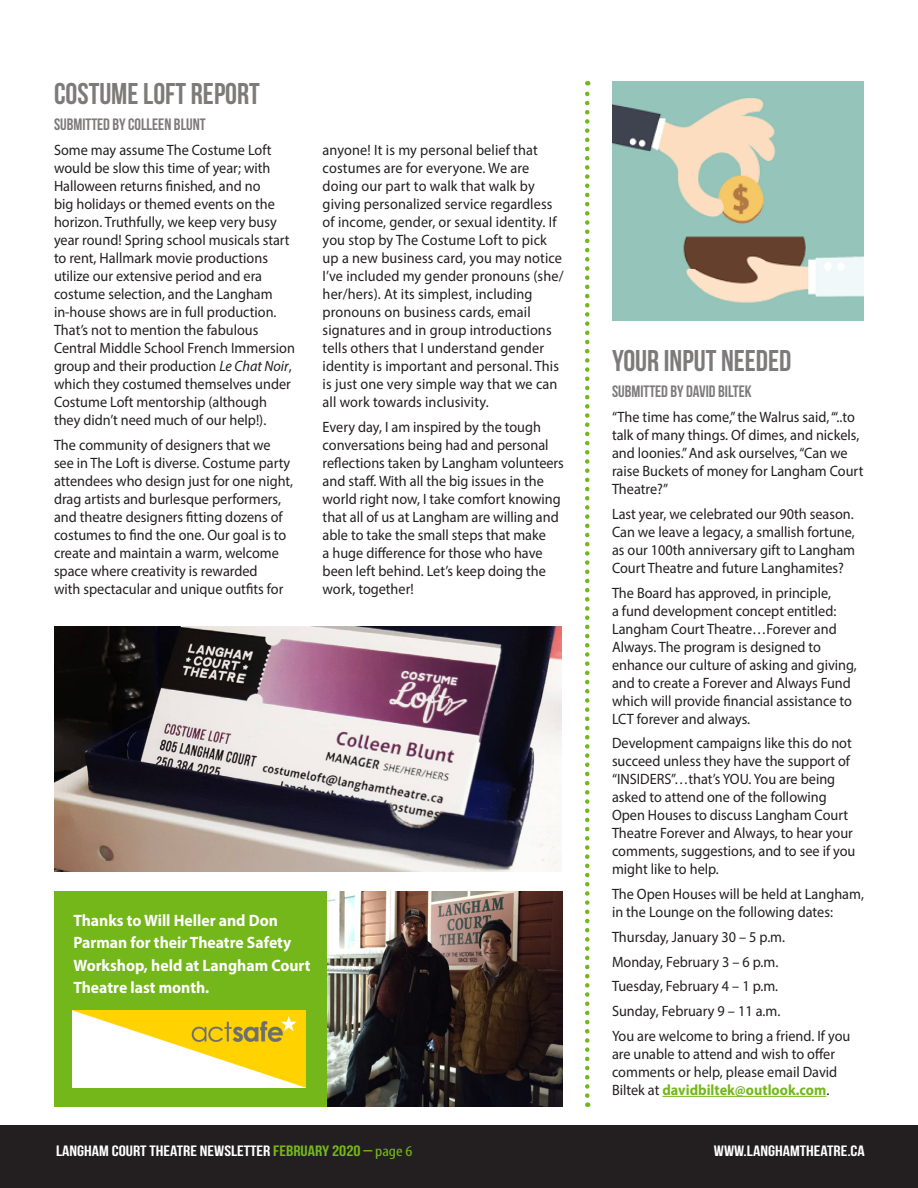
<style>
.page{position:relative;width:918px;height:1188px;background:#fff}
.page>*{position:absolute;margin:0;border:0;box-sizing:border-box;transform-origin:0 0}
.Heading{font:30px "Bebas Neue";color:#7d7a7a}
.Dates_for_workshops{font:700 16.5px/22.5px "Myriad Pro";color:#fff;scale:.95 1}
.Submitted_By{font:16.5px "Bebas Neue";color:#7d7a7a}
.Body_-_Regular{font:15px/18px "Myriad Pro";color:#231f20;scale:.95 1}
.t1{font:15px "Bebas Neue";color:#fff;scale:1.2 1}
.s1{font-style:italic}
.s2{font-weight:700;color:#74b71b}
.s3{color:#74b71b}
.s4{font-family:"Myriad Pro";font-stretch:condensed;color:#74b71b}
</style>
<div class="page">
<div style="left:0;top:1125px;width:918px;height:63px;background:#231f20"></div>
<div style="left:54px;top:891px;width:279px;height:216px;background:#74b71b"></div>
<img style="left:54px;top:626px;width:507px;height:245px">
<svg style="left:585px;top:81px;width:5px;height:1015px"></svg>
<hr style="left:662px;top:1096px;width:164px;height:1px;background:#74b71b">
<img style="left:612px;top:81px;width:252px;height:240px">
<img style="left:328px;top:891px;width:235px;height:216px">
<img style="left:72px;top:1011px;width:234px;height:76px">
<p class="Heading" style="left:54px;top:77px;width:207px">COSTUME LOFT REPORT</p>
<p class="Submitted_By" style="left:54px;top:115px;width:153px">SUBMITTED BY COLLEEN BLUNT</p>
<p class="Body_-_Regular" style="left:54px;top:141px;width:255px">Some may assume The Costume Loft would be slow this time of year; with Halloween returns finished, and no<br>big holidays or themed events on the horizon. Truthfully, we keep very busy year round! Spring school musicals start to rent, Hallmark movie productions utilize our extensive period and era costume selection, and the Langham in-house shows are in full production.<br>That’s not to mention the fabulous Central Middle School French Immersion group and their production <span class="s1">Le Chat Noir</span>, which they costumed themselves under Costume Loft mentorship (although they didn’t need much of our help!).</p>
<p class="Body_-_Regular" style="left:54px;top:435px;width:253px">The community of designers that we see in The Loft is diverse. Costume party attendees who design just for one night, drag artists and burlesque performers, and theatre designers fitting dozens of costumes to find the one. Our goal is to create and maintain a warm, welcome space where creativity is rewarded<br>with spectacular and unique outfits for</p>
<p class="Body_-_Regular" style="left:323px;top:141px;width:255px">anyone! It is my personal belief that costumes are for everyone. We are doing our part to walk that walk by giving personalized service regardless of income, gender, or sexual identity. If you stop by The Costume Loft to pick up a new business card, you may notice I’ve included my gender pronouns (she/ her/hers). At its simplest, including pronouns on business cards, email signatures and in group introductions tells others that I understand gender identity is important and personal. This is just one very simple way that we can all work towards inclusivity.</p>
<p class="Body_-_Regular" style="left:323px;top:417px;width:256px">Every day, I am inspired by the tough conversations being had and personal reflections taken by Langham volunteers and staff. With all the big issues in the world right now, I take comfort knowing that all of us at Langham are willing and able to take the small steps that make<br>a huge difference for those who have been left behind. Let’s keep doing the work, together!</p>
<p class="Dates_for_workshops" style="left:73px;top:909px;width:251px">Thanks to Will Heller and Don<br>Parman for their Theatre Safety<br>Workshop, held at Langham Court<br>Theatre last month.</p>
<p class="Heading" style="left:612px;top:344px;width:181px">YOUR INPUT NEEDED</p>
<p class="Submitted_By" style="left:612px;top:383px;width:141px">SUBMITTED BY DAVID BILTEK</p>
<p class="Body_-_Regular" style="left:612px;top:408px;width:266px">“The time has come,” the Walrus said, ‘“..to talk of many things. Of dimes, and nickels, and loonies.” And ask ourselves, “Can we raise Buckets of money for Langham Court Theatre?”</p>
<p class="Body_-_Regular" style="left:612px;top:505px;width:257px;text-align:justify">Last year, we celebrated our 90th season.<br>Can we leave a legacy, a smallish fortune, as our 100th anniversary gift to Langham Court Theatre and future Langhamites?</p>
<p class="Body_-_Regular" style="left:612px;top:583px;width:259px">The Board has approved, in principle,<br>a fund development concept entitled:<br>Langham Court Theatre…Forever and Always. The program is designed to enhance our culture of asking and giving, and to create a Forever and Always Fund which will provide financial assistance to LCT forever and always.</p>
<p class="Body_-_Regular" style="left:612px;top:734px;width:258px">Development campaigns like this do not succeed unless they have the support of “INSIDERS”…that’s YOU. You are being asked to attend one of the following Open Houses to discuss Langham Court Theatre Forever and Always, to hear your comments, suggestions, and to see if you might like to help.</p>
<p class="Body_-_Regular" style="left:612px;top:885px;width:267px">The Open Houses will be held at Langham, in the Lounge on the following dates:</p>
<p class="Body_-_Regular" style="left:612px;top:928px;width:184px">Thursday, January 30 – 5 p.m.</p>
<p class="Body_-_Regular" style="left:612px;top:952px;width:177px">Monday, February 3 – 6 p.m.</p>
<p class="Body_-_Regular" style="left:612px;top:977px;width:176px">Tuesday, February 4 – 1 p.m.</p>
<p class="Body_-_Regular" style="left:612px;top:1002px;width:179px">Sunday, February 9 – 11 a.m.</p>
<p class="Body_-_Regular" style="left:612px;top:1027px;width:252px">You are welcome to bring a friend. If you are unable to attend and wish to offer comments or help, please email David Biltek at <span class="s2">davidbiltek@outlook.com</span>.</p>
<p class="t1" style="left:56px;top:1143px;width:298px">LANGHAM COURT THEATRE NEWSLETTER <span class="s3">FEBRUARY 2020 –</span> <span class="s4">page 6</span></p>
<p class="t1" style="left:714px;top:1143px;width:127px">WWW.LANGHAMTHEATRE.CA</p>
</div>
